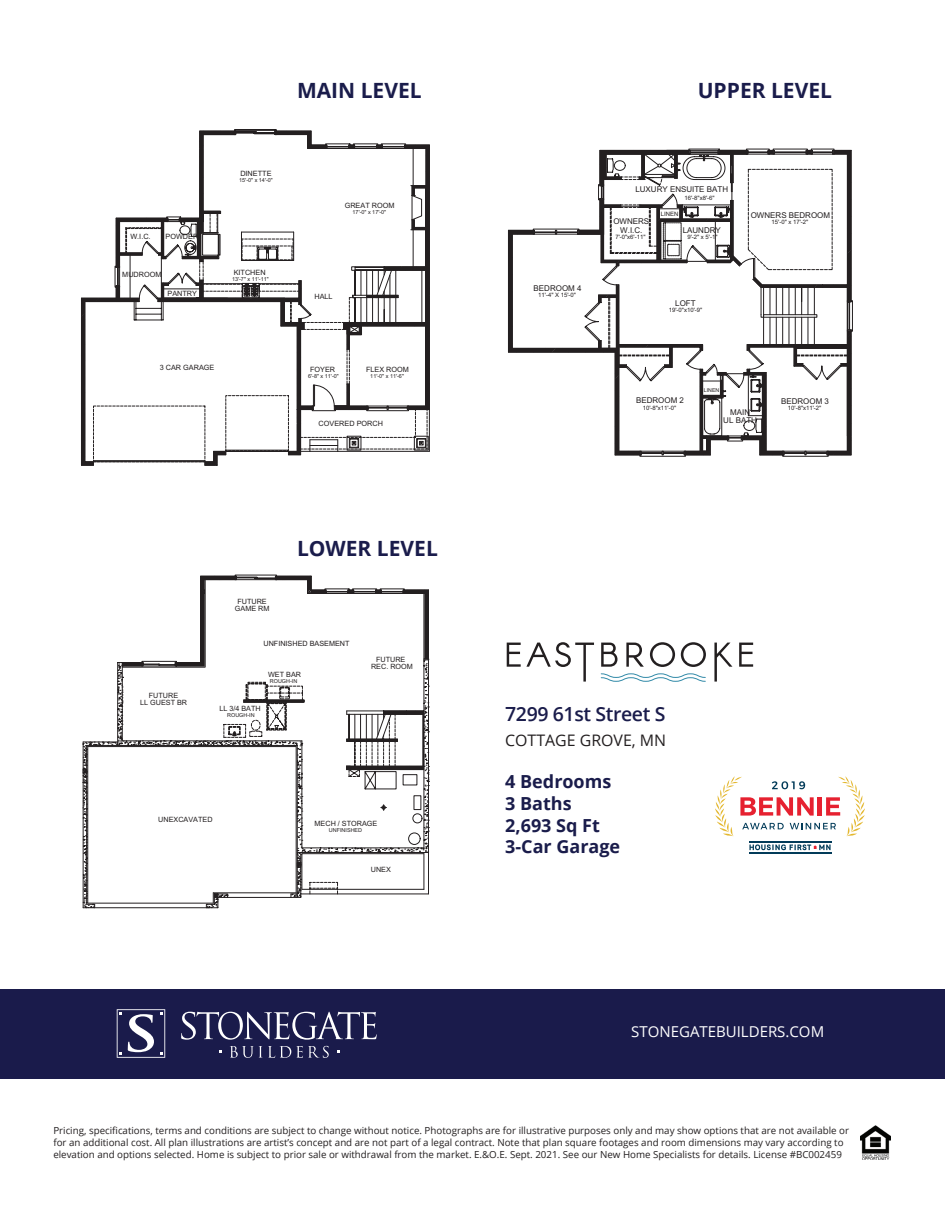
<style>
.page{position:relative;width:945px;height:1215px;background:#fff}
.page>*{position:absolute;margin:0;border:0;box-sizing:border-box;transform-origin:0 0}
.t1{font:700 21px "Open Sans";color:#1a1c4b}
.t2{font:600 19.5px "Open Sans";letter-spacing:-.02em;color:#1a1c4b}
.t3{font:700 18px/21.6px "Open Sans";color:#1a1c4b}
.t4{font:15.9px "Open Sans";color:#231f20}
.t5{font:15px "Open Sans";color:#fff}
.t6{font:9.75px/12px "Open Sans";color:#231f20}
.t7{font:7.95px/8.4px "Arial";color:#231f20;text-align:center}
.t8{font:7.35px "Arial";color:#231f20}
.t9{font:7.2px/6.9px "Arial";color:#231f20;text-align:center}
.t10{font:6px "Arial";color:#231f20}
.t11{font:5.4px "Arial";color:#231f20}
.t12{font:5.25px "Arial";color:#231f20}
</style>
<div class="page">
<svg style="left:81px;top:130px;width:349px;height:336px"></svg>
<svg style="left:508px;top:149px;width:345px;height:308px"></svg>
<svg style="left:83px;top:575px;width:346px;height:333px"></svg>
<svg style="left:507px;top:642px;width:87px;height:40px"></svg>
<svg style="left:601px;top:643px;width:16px;height:24px"></svg>
<svg style="left:626px;top:643px;width:18px;height:24px"></svg>
<svg style="left:650px;top:642px;width:25px;height:25px"></svg>
<svg style="left:681px;top:642px;width:25px;height:25px"></svg>
<svg style="left:714px;top:643px;width:18px;height:39px"></svg>
<svg style="left:739px;top:643px;width:14px;height:24px"></svg>
<svg style="left:601px;top:673px;width:105px;height:9px"></svg>
<img style="left:861px;top:1125px;width:30px;height:35px">
<div style="left:0;top:989px;width:945px;height:90px;background:#1a1b4b"></div>
<svg style="left:715px;top:776px;width:150px;height:60px"></svg>
<hr style="left:749px;top:841px;width:82px;height:1px;background:#023b59">
<hr style="left:749px;top:852px;width:82px;height:2px;background:#023b59">
<svg style="left:749px;top:844px;width:82px;height:6px"></svg>
<svg style="left:181px;top:1012px;width:196px;height:28px"></svg>
<svg style="left:230px;top:1046px;width:99px;height:12px"></svg>
<svg style="left:117px;top:1009px;width:48px;height:49px"></svg>
<h1 class="t1" style="left:297px;top:76px;width:126px">MAIN LEVEL</h1>
<h1 class="t1" style="left:698px;top:76px;width:136px">UPPER LEVEL</h1>
<p class="t8" style="left:240px;top:169px;width:33px">DINETTE</p>
<p class="t11" style="left:239px;top:176px;width:35px">15'-0" x 14'-0"</p>
<p class="t7" style="left:635px;top:186px;width:94px">LUXURY ENSUITE BATH</p>
<p class="t10" style="left:684px;top:194px;width:32px">16'-8"x8'-6"</p>
<p class="t8" style="left:130px;top:232px;width:22px">W.I.C.</p>
<p class="t8" style="left:166px;top:231px;width:34px">POWDER</p>
<p class="t8" style="left:345px;top:200px;width:51px">GREAT ROOM</p>
<p class="t11" style="left:353px;top:208px;width:35px">17'-0" x 17'-0"</p>
<p class="t7" style="left:613px;top:218px;width:37px">OWNERS<br>W.I.C.</p>
<p class="t10" style="left:615px;top:233px;width:32px">7'-0"x6'-11"</p>
<p class="t10" style="left:661px;top:210px;width:19px">LINEN</p>
<p class="t7" style="left:683px;top:226px;width:40px">LAUNDRY</p>
<p class="t10" style="left:687px;top:233px;width:32px">9'-2" x 5'-1"</p>
<p class="t7" style="left:751px;top:211px;width:81px">OWNERS BEDROOM</p>
<p class="t10" style="left:772px;top:218px;width:38px">15'-0" x 17'-2"</p>
<p class="t8" style="left:122px;top:269px;width:41px">MUDROOM</p>
<p class="t8" style="left:234px;top:267px;width:34px">KITCHEN</p>
<p class="t11" style="left:232px;top:276px;width:38px">13'-7" x 11'-11"</p>
<p class="t8" style="left:167px;top:288px;width:31px">PANTRY</p>
<p class="t8" style="left:314px;top:291px;width:20px">HALL</p>
<p class="t7" style="left:534px;top:284px;width:49px">BEDROOM 4</p>
<p class="t10" style="left:538px;top:291px;width:39px">11'-4" X 15'-0"</p>
<p class="t7" style="left:675px;top:299px;width:22px">LOFT</p>
<p class="t10" style="left:669px;top:306px;width:35px">19'-0"x10'-9"</p>
<p class="t8" style="left:160px;top:363px;width:56px">3 CAR GARAGE</p>
<p class="t8" style="left:310px;top:364px;width:27px">FOYER</p>
<p class="t8" style="left:366px;top:365px;width:44px">FLEX ROOM</p>
<p class="t11" style="left:308px;top:372px;width:32px">6'-8" x 11'-0"</p>
<p class="t11" style="left:370px;top:373px;width:35px">11'-0" x 11'-6"</p>
<p class="t12" style="left:704px;top:387px;width:17px">LINEN</p>
<p class="t7" style="left:636px;top:397px;width:49px">BEDROOM 2</p>
<p class="t10" style="left:643px;top:404px;width:35px">10'-8"x11'-0"</p>
<p class="t7" style="left:730px;top:408px;width:21px">MAIN</p>
<p class="t7" style="left:781px;top:397px;width:49px">BEDROOM 3</p>
<p class="t10" style="left:788px;top:404px;width:35px">10'-8"x11'-2"</p>
<p class="t8" style="left:319px;top:419px;width:66px">COVERED PORCH</p>
<p class="t7" style="left:723px;top:416px;width:35px">UL BATH</p>
<p class="t9" style="left:237px;top:598px;width:31px">FUTURE</p>
<p class="t9" style="left:235px;top:605px;width:36px">GAME RM</p>
<h1 class="t1" style="left:297px;top:534px;width:142px">LOWER LEVEL</h1>
<p class="t9" style="left:264px;top:640px;width:88px">UNFINISHED BASEMENT</p>
<p class="t9" style="left:268px;top:671px;width:34px">WET BAR</p>
<p class="t11" style="left:270px;top:677px;width:29px">ROUGH-IN</p>
<p class="t9" style="left:376px;top:656px;width:31px">FUTURE</p>
<p class="t9" style="left:371px;top:663px;width:43px">REC. ROOM</p>
<p class="t9" style="left:140px;top:693px;width:49px">FUTURE<br>LL GUEST BR</p>
<p class="t9" style="left:219px;top:706px;width:43px">LL 3/4 BATH</p>
<p class="t11" style="left:227px;top:711px;width:29px">ROUGH-IN</p>
<p class="t9" style="left:158px;top:816px;width:56px">UNEXCAVATED</p>
<p class="t9" style="left:315px;top:820px;width:64px">MECH / STORAGE</p>
<p class="t11" style="left:329px;top:827px;width:35px">UNFINISHED</p>
<p class="t9" style="left:371px;top:866px;width:22px">UNEX</p>
<h2 class="t2" style="left:505px;top:701px;width:162px">7299 61st Street S</h2>
<h3 class="t4" style="left:505px;top:730px;width:163px">COTTAGE GROVE, MN</h3>
<h3 class="t3" style="left:505px;top:771px;width:117px">4 Bedrooms<br>3 Baths<br>2,693 Sq Ft<br>3-Car Garage</h3>
<h3 class="t5" style="left:631px;top:1021px;width:194px">STONEGATEBUILDERS.COM</h3>
<p class="t6" style="left:53px;top:1124px;width:797px">Pricing, specifications, terms and conditions are subject to change without notice. Photographs are for illustrative purposes only and may show options that are not available or for an additional cost. All plan illustrations are artist’s concept and are not part of a legal contract. Note that plan square footages and room dimensions may vary according to elevation and options selected. Home is subject to prior sale or withdrawal from the market. E.&amp;O.E. Sept. 2021. See our New Home Specialists for details. License #BC002459</p>
</div>
